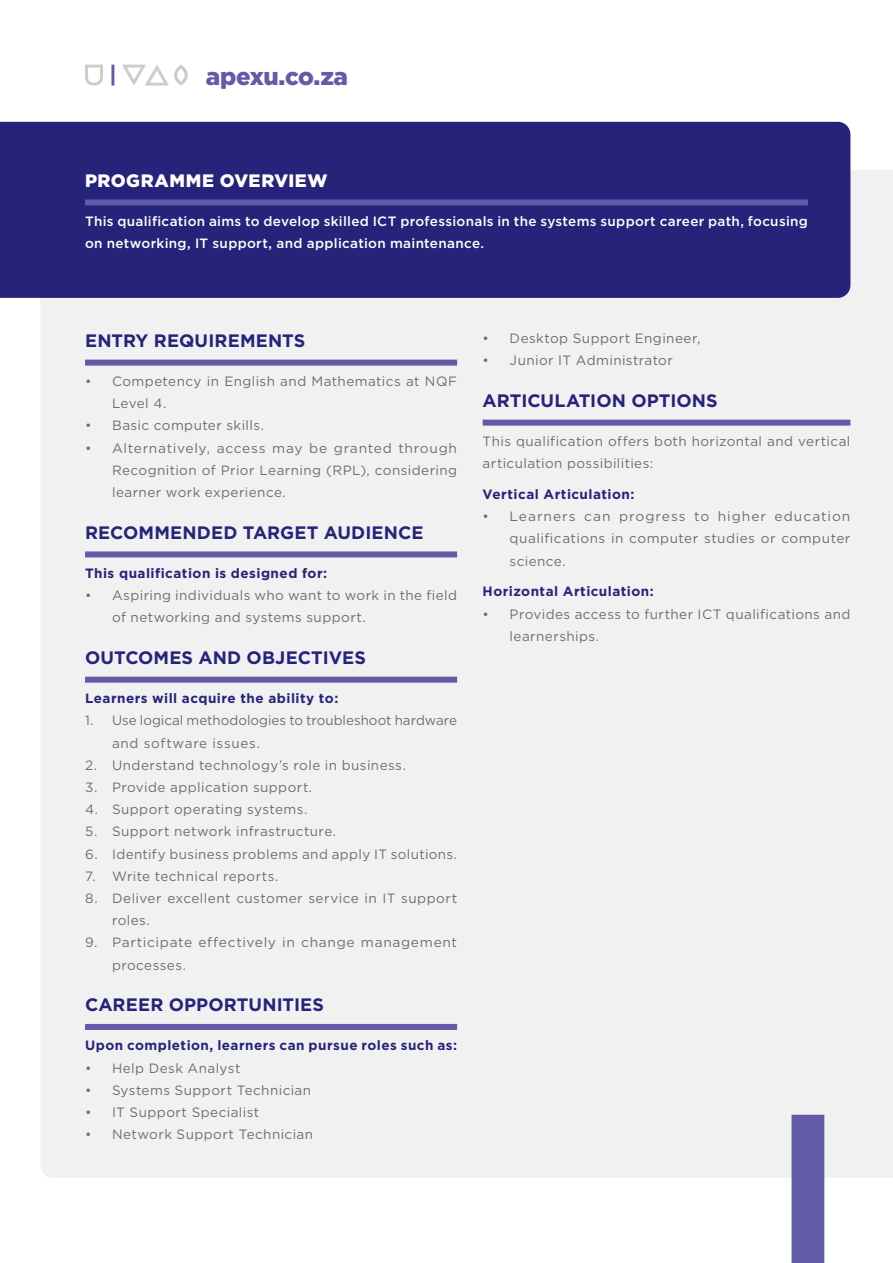
<style>
.page{position:relative;width:893px;height:1263px;background:#fff}
.page>*{position:absolute;margin:0;border:0;box-sizing:border-box;transform-origin:0 0}
.t1{font:900 24.15px "Gotham HTF";letter-spacing:-.02em;color:#615ba8}
.t2{font:700 18px "Gotham HTF";letter-spacing:.005em;color:#26247a}
.t3{font:900 18px "Gotham HTF";letter-spacing:.025em;color:#fff}
.t4{font:13.5px/22.2px "Gotham HTF";letter-spacing:.03em;color:#6d6e71}
.t5{font:700 13.5px "Gotham HTF";letter-spacing:.035em;color:#26247a}
.t6{font:500 13.5px/22.2px "Gotham HTF";letter-spacing:.025em;color:#fff}
.t7{font:13.5px/22.2px "Gotham HTF";letter-spacing:.005em;color:#6d6e71}
</style>
<div class="page">
<svg style="left:85px;top:65px;width:18px;height:21px"></svg>
<svg style="left:111px;top:65px;width:3px;height:21px"></svg>
<svg style="left:122px;top:65px;width:66px;height:21px"></svg>
<div style="left:41px;top:170px;width:852px;height:1008px;background:#f1f1f2"></div>
<div style="left:483px;top:420px;width:367px;height:6px;background:#625ba7"></div>
<div style="left:85px;top:360px;width:372px;height:6px;background:#625ba7"></div>
<div style="left:85px;top:551px;width:372px;height:6px;background:#625ba7"></div>
<div style="left:85px;top:677px;width:372px;height:6px;background:#625ba7"></div>
<div style="left:85px;top:1024px;width:372px;height:6px;background:#625ba7"></div>
<div style="left:0;top:122px;width:850px;height:176px;background:#26247a"></div>
<div style="left:85px;top:199px;width:723px;height:6px;background:#625ba7"></div>
<div style="left:791px;top:1115px;width:33px;height:148px;background:#615ba8"></div>
<h1 class="t1" style="left:206px;top:63px;width:144px">apexu.co.za</h1>
<h2 class="t3" style="left:85px;top:170px;width:244px">PROGRAMME OVERVIEW</h2>
<p class="t6" style="left:85px;top:210px;width:724px">This qualification aims to develop skilled ICT professionals in the systems support career path, focusing on networking, IT support, and application maintenance.</p>
<h2 class="t2" style="left:85px;top:330px;width:222px">ENTRY REQUIREMENTS</h2>
<p class="t4" style="left:112px;top:370px;width:347px;text-indent:-27px">• Competency in English and Mathematics at NQF<br>Level 4.</p>
<p class="t4" style="left:85px;top:414px;width:181px">• Basic computer skills.</p>
<p class="t4" style="left:112px;top:437px;width:347px;text-align:justify;text-indent:-27px">• Alternatively, access may be granted through Recognition of Prior Learning (RPL), considering learner work experience.</p>
<h2 class="t2" style="left:85px;top:522px;width:340px">RECOMMENDED TARGET AUDIENCE</h2>
<p class="t5" style="left:85px;top:565px;width:244px">This qualification is designed for:</p>
<p class="t4" style="left:112px;top:584px;width:347px;text-indent:-27px">• Aspiring individuals who want to work in the field of networking and systems support.</p>
<h2 class="t2" style="left:85px;top:647px;width:282px">OUTCOMES AND OBJECTIVES</h2>
<p class="t5" style="left:85px;top:690px;width:255px">Learners will acquire the ability to:</p>
<p class="t7" style="left:112px;top:709px;width:347px;text-indent:-27px">1. Use logical methodologies to troubleshoot hardware and software issues.</p>
<p class="t4" style="left:85px;top:754px;width:322px">2. Understand technology’s role in business.</p>
<p class="t4" style="left:85px;top:776px;width:229px">3. Provide application support.</p>
<p class="t4" style="left:85px;top:798px;width:224px">4. Support operating systems.</p>
<p class="t4" style="left:85px;top:820px;width:253px">5. Support network infrastructure.</p>
<p class="t4" style="left:85px;top:842px;width:374px">6. Identify business problems and apply IT solutions.</p>
<p class="t4" style="left:85px;top:865px;width:195px">7. Write technical reports.</p>
<p class="t4" style="left:112px;top:887px;width:347px;text-indent:-27px">8. Deliver excellent customer service in IT support roles.</p>
<p class="t4" style="left:112px;top:931px;width:347px;text-indent:-27px">9. Participate effectively in change management processes.</p>
<h2 class="t2" style="left:85px;top:994px;width:240px">CAREER OPPORTUNITIES</h2>
<p class="t5" style="left:85px;top:1038px;width:374px">Upon completion, learners can pursue roles such as:</p>
<p class="t4" style="left:85px;top:1056px;width:157px">• Help Desk Analyst</p>
<p class="t4" style="left:85px;top:1079px;width:228px">• Systems Support Technician</p>
<p class="t4" style="left:85px;top:1101px;width:176px">• IT Support Specialist</p>
<p class="t4" style="left:85px;top:1123px;width:230px">• Network Support Technician</p>
<p class="t4" style="left:483px;top:327px;width:219px">• Desktop Support Engineer,</p>
<p class="t4" style="left:483px;top:349px;width:192px">• Junior IT Administrator</p>
<h2 class="t2" style="left:483px;top:390px;width:237px">ARTICULATION OPTIONS</h2>
<p class="t4" style="left:483px;top:430px;width:369px">This qualification offers both horizontal and vertical articulation possibilities:</p>
<p class="t5" style="left:483px;top:486px;width:153px">Vertical Articulation:</p>
<p class="t4" style="left:510px;top:505px;width:342px;text-align:justify;text-indent:-27px">• Learners can progress to higher education qualifications in computer studies or computer science.</p>
<p class="t5" style="left:483px;top:584px;width:173px">Horizontal Articulation:</p>
<p class="t4" style="left:510px;top:602px;width:342px;text-indent:-27px">• Provides access to further ICT qualifications and learnerships.</p>
</div>
